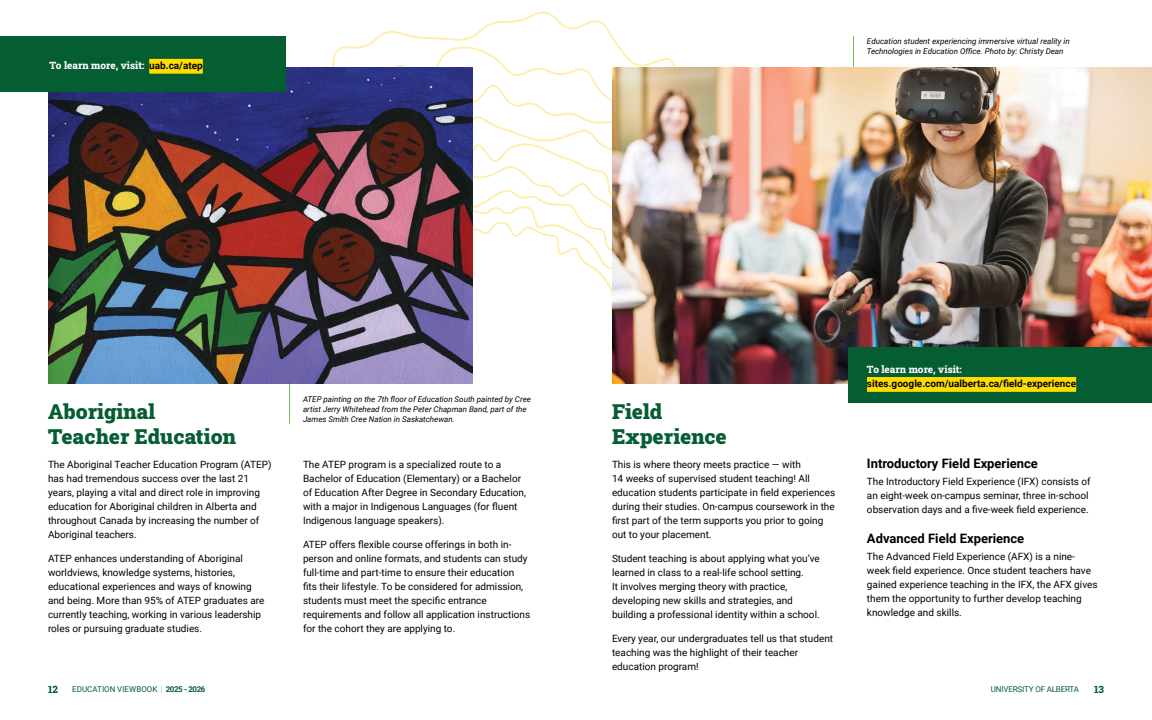
<style>
.page{position:relative;width:1152px;height:720px;background:#fff}
.page>*{position:absolute;margin:0;border:0;box-sizing:border-box;transform-origin:0 0}
.t1{font:900 21px/25px "Roboto Slab";color:#055d32}
.t2{font:700 13px "Roboto";color:#000}
.t3{font:10px/14px "Roboto";color:#000}
.t4{font:800 10px "Roboto Slab";color:#fff}
.t5{font:700 10px "Roboto";color:#000}
.t6{font:800 10px "Roboto Slab";color:#055d32}
.t7{font:italic 8px/10px "Roboto";color:#000}
.t8{font:8px "Roboto";letter-spacing:.005em;color:#055d32}
.t9{font:8px "Roboto";letter-spacing:-.02em;color:#055d32}
.s1{font-family:"Roboto";font-weight:700;color:#000}
.s2{font-weight:100}
.s3{font-weight:700}
</style>
<div class="page">
<hr style="left:289px;top:373px;width:1px;height:51px;background:#73c054">
<svg style="left:390px;top:12px;width:224px;height:235px"></svg>
<hr style="left:853px;top:36px;width:1px;height:41px;background:#73c054">
<img style="left:612px;top:67px;width:540px;height:316px">
<img style="left:48px;top:67px;width:425px;height:316px">
<div style="left:0;top:36px;width:285px;height:56px;background:#055d32"></div>
<div style="left:149px;top:59px;width:54px;height:15px;background:#ffde00"></div>
<div style="left:849px;top:347px;width:303px;height:56px;background:#055d32"></div>
<div style="left:867px;top:377px;width:209px;height:15px;background:#ffde00"></div>
<p class="t4" style="left:50px;top:59px;width:155px">To learn more, visit: <span class="s1">uab.ca/atep</span></p>
<p class="t7" style="left:867px;top:36px;width:204px">Education student experiencing immersive virtual reality in<br>Technologies in Education Office. Photo by: Christy Dean</p>
<h1 class="t1" style="left:48px;top:399px;width:109px">Aboriginal</h1>
<h1 class="t1" style="left:48px;top:424px;width:189px">Teacher Education</h1>
<p class="t3" style="left:48px;top:457px;width:225px">The Aboriginal Teacher Education Program (ATEP) has had tremendous success over the last 21 years, playing a vital and direct role in improving education for Aboriginal children in Alberta and throughout Canada by increasing the number of Aboriginal teachers.</p>
<p class="t3" style="left:48px;top:551px;width:218px">ATEP enhances understanding of Aboriginal worldviews, knowledge systems, histories, educational experiences and ways of knowing and being. More than 95% of ATEP graduates are currently teaching, working in various leadership roles or pursuing graduate studies.</p>
<p class="t7" style="left:303px;top:394px;width:230px">ATEP painting on the 7th floor of Education South painted by Cree artist Jerry Whitehead from the Peter Chapman Band, part of the</p>
<p class="t7" style="left:303px;top:414px;width:153px">James Smith Cree Nation in Saskatchewan.</p>
<p class="t3" style="left:303px;top:457px;width:225px">The ATEP program is a specialized route to a Bachelor of Education (Elementary) or a Bachelor of Education After Degree in Secondary Education, with a major in Indigenous Languages (for fluent Indigenous language speakers).</p>
<p class="t3" style="left:303px;top:537px;width:229px">ATEP offers flexible course offerings in both in&shy;person and online formats, and students can study full-time and part-time to ensure their education fits their lifestyle. To be considered for admission, students must meet the specific entrance requirements and follow all application instructions for the cohort they are applying to.</p>
<h1 class="t1" style="left:612px;top:399px;width:116px">Field<br>Experience</h1>
<p class="t3" style="left:612px;top:457px;width:225px">This is where theory meets practice — with<br>14 weeks of supervised student teaching! All education students participate in field experiences during their studies. On-campus coursework in the first part of the term supports you prior to going out to your placement.</p>
<p class="t3" style="left:612px;top:551px;width:209px">Student teaching is about applying what you’ve learned in class to a real-life school setting.<br>It involves merging theory with practice, developing new skills and strategies, and building a professional identity within a school.</p>
<p class="t3" style="left:612px;top:631px;width:223px">Every year, our undergraduates tell us that student teaching was the highlight of their teacher education program!</p>
<p class="t4" style="left:867px;top:363px;width:96px">To learn more, visit:</p>
<p class="t5" style="left:867px;top:377px;width:211px">sites.google.com/ualberta.ca/field-experience</p>
<h2 class="t2" style="left:867px;top:455px;width:172px">Introductory Field Experience</h2>
<p class="t3" style="left:867px;top:474px;width:225px">The Introductory Field Experience (IFX) consists of an eight-week on-campus seminar, three in-school observation days and a five-week field experience.</p>
<h2 class="t2" style="left:867px;top:530px;width:159px">Advanced Field Experience</h2>
<p class="t3" style="left:867px;top:549px;width:232px">The Advanced Field Experience (AFX) is a nine&shy;week field experience. Once student teachers have gained experience teaching in the IFX, the AFX gives them the opportunity to further develop teaching knowledge and skills.</p>
<p class="t6" style="left:48px;top:683px;width:12px">12</p>
<p class="t8" style="left:72px;top:684px;width:135px">EDUCATION VIEWBOOK <span class="s2">|</span> <span class="s3">2025 - 2026</span></p>
<p class="t9" style="left:991px;top:684px;width:90px">UNIVERSITY OF ALBERTA</p>
<p class="t6" style="left:1094px;top:683px;width:11px">13</p>
</div>
